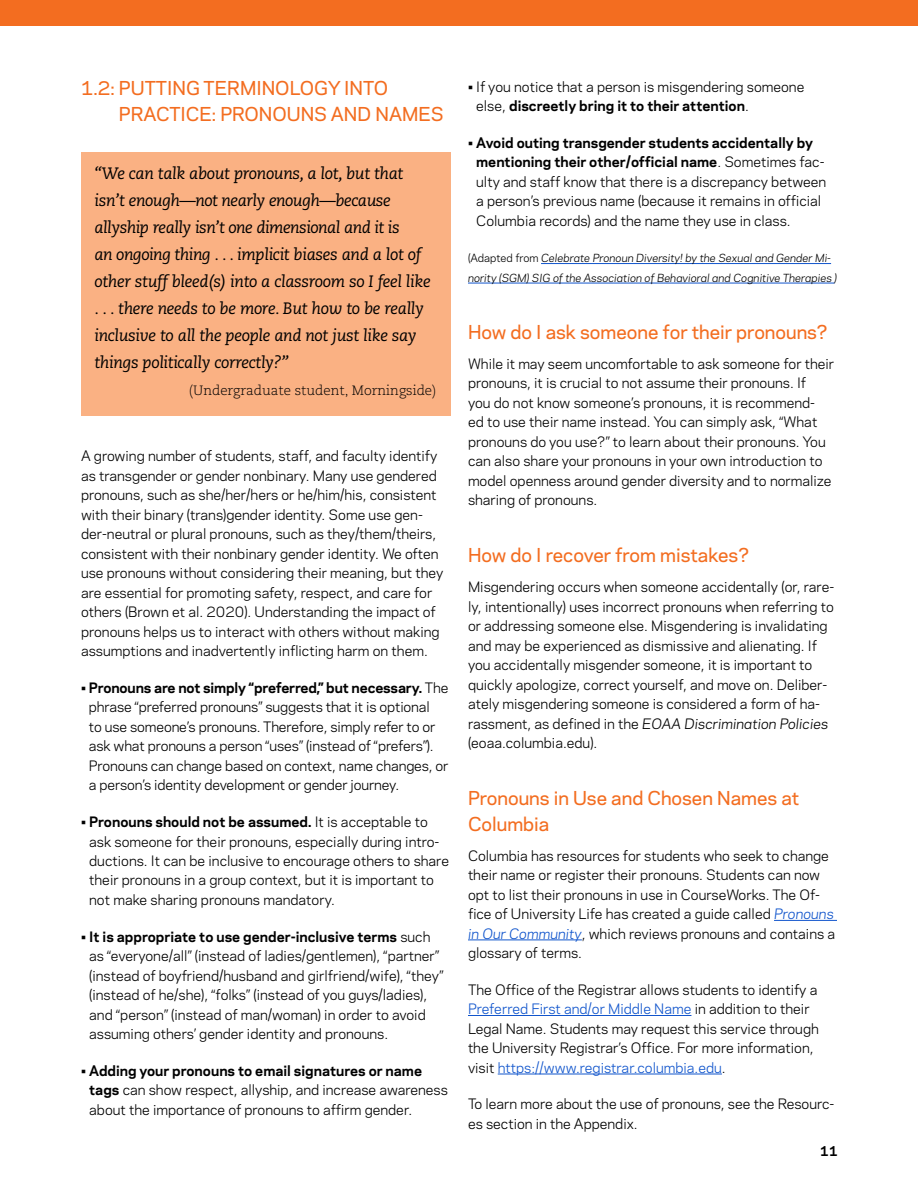
<style>
.page{position:relative;width:918px;height:1188px;background:#fff}
.page>*{position:absolute;margin:0;border:0;box-sizing:border-box;transform-origin:0 0}
.t1{font:500 18px/25.5px "Galaxie Polaris";color:#f36d20}
.t2{font:italic 16.5px/27px "Caecilia";letter-spacing:-.02em;color:#000}
.t3{font:13.5px/19.5px "Galaxie Polaris";color:#000}
.t4{font:300 13.5px "Caecilia";color:#000}
.t5{font:700 12.75px "Galaxie Polaris";color:#000}
.t6{font:italic 10.5px/19.5px "Galaxie Polaris";color:#000}
.s1{font-weight:700}
.s2{font-style:normal}
.s3{font-style:italic}
.s4{font-style:italic;color:#15c}
.s5{color:#15c}
</style>
<div class="page">
<div style="left:81px;top:152px;width:369px;height:264px;background:#fab183"></div>
<hr style="left:541px;top:263px;width:290px;height:1px;background:#15c">
<hr style="left:468px;top:283px;width:366px;height:1px;background:#15c">
<hr style="left:774px;top:920px;width:63px;height:1px;background:#15c">
<hr style="left:468px;top:940px;width:114px;height:1px;background:#15c">
<hr style="left:468px;top:1015px;width:223px;height:1px;background:#15c">
<hr style="left:498px;top:1074px;width:224px;height:1px;background:#15c">
<div style="left:0;top:0;width:918px;height:26px;background:#f36d20"></div>
<h1 class="t1" style="left:119px;top:75px;width:326px;text-indent:-38px">1.2: PUTTING TERMINOLOGY INTO<br>PRACTICE: PRONOUNS AND NAMES</h1>
<p class="t2" style="left:94px;top:161px;width:338px">“We can talk about pronouns, a lot, but that isn’t enough—not nearly enough—because allyship really isn’t one dimensional and it is<br>an ongoing thing . . . implicit biases and a lot of other stuff bleed(s) into a classroom so I feel like . . . there needs to be more. But how to be really inclusive to all the people and not just like say things politically correctly?”</p>
<p class="t4" style="left:189px;top:383px;width:249px">(Undergraduate student, Morningside)</p>
<p class="t3" style="left:81px;top:446px;width:364px">A growing number of students, staff, and faculty identify as transgender or gender nonbinary. Many use gendered pronouns, such as she/her/hers or he/him/his, consistent with their binary (trans)gender identity. Some use gen&shy;der-neutral or plural pronouns, such as they/them/theirs, consistent with their nonbinary gender identity. We often use pronouns without considering their meaning, but they are essential for promoting safety, respect, and care for others (Brown et al. 2020). Understanding the impact of pronouns helps us to interact with others without making assumptions and inadvertently inflicting harm on them.</p>
<p class="t3" style="left:89px;top:677px;width:361px;text-indent:-8px">• <span class="s1">Pronouns are not simply “preferred,” but necessary.</span> The phrase “preferred pronouns” suggests that it is optional<br>to use someone’s pronouns. Therefore, simply refer to or ask what pronouns a person “uses” (instead of “prefers”).<br>Pronouns can change based on context, name changes, or a person’s identity development or gender journey.</p>
<p class="t3" style="left:89px;top:811px;width:361px;text-indent:-8px">• <span class="s1">Pronouns should not be assumed.</span> It is acceptable to ask someone for their pronouns, especially during intro&shy;ductions. It can be inclusive to encourage others to share their pronouns in a group context, but it is important to not make sharing pronouns mandatory.</p>
<p class="t3" style="left:89px;top:926px;width:356px;text-indent:-8px">• <span class="s1">It is appropriate to use gender-inclusive terms</span> such as “everyone/all” (instead of ladies/gentlemen), “partner” (instead of boyfriend/husband and girlfriend/wife), “they” (instead of he/she), “folks” (instead of you guys/ladies), and “person” (instead of man/woman) in order to avoid assuming others’ gender identity and pronouns.</p>
<p class="t3" style="left:89px;top:1060px;width:360px;text-indent:-8px">• <span class="s1">Adding your pronouns to email signatures or name tags</span> can show respect, allyship, and increase awareness about the importance of pronouns to affirm gender.</p>
<p class="t3" style="left:476px;top:76px;width:330px;text-indent:-8px">• If you notice that a person is misgendering someone else, <span class="s1">discreetly bring it to their attention</span>.</p>
<p class="t3" style="left:476px;top:132px;width:352px;text-indent:-8px">• <span class="s1">Avoid outing transgender students accidentally by mentioning their other/official name</span>. Sometimes fac&shy;ulty and staff know that there is a discrepancy between a person’s previous name (because it remains in official Columbia records) and the name they use in class.</p>
<p class="t6" style="left:468px;top:248px;width:371px"><span class="s2">(Adapted from</span> Celebrate Pronoun Diversity! by the Sexual and Gender Mi&shy;nority (SGM) SIG of the Association of Behavioral and Cognitive Therapies )</p>
<h1 class="t1" style="left:468px;top:318px;width:361px">How do I ask someone for their pronouns?</h1>
<p class="t3" style="left:468px;top:353px;width:368px">While it may seem uncomfortable to ask someone for their pronouns, it is crucial to not assume their pronouns. If<br>you do not know someone’s pronouns, it is recommend&shy;ed to use their name instead. You can simply ask, “What pronouns do you use?” to learn about their pronouns. You can also share your pronouns in your own introduction to model openness around gender diversity and to normalize sharing of pronouns.</p>
<h1 class="t1" style="left:468px;top:542px;width:283px">How do I recover from mistakes?</h1>
<p class="t3" style="left:468px;top:577px;width:368px">Misgendering occurs when someone accidentally (or, rare&shy;ly, intentionally) uses incorrect pronouns when referring to or addressing someone else. Misgendering is invalidating and may be experienced as dismissive and alienating. If you accidentally misgender someone, it is important to quickly apologize, correct yourself, and move on. Deliber&shy;ately misgendering someone is considered a form of ha&shy;rassment, as defined in the <span class="s3">EOAA Discrimination Policies </span>(eoaa.columbia.edu).</p>
<h1 class="t1" style="left:468px;top:785px;width:333px">Pronouns in Use and Chosen Names at<br>Columbia</h1>
<p class="t3" style="left:468px;top:845px;width:369px">Columbia has resources for students who seek to change their name or register their pronouns. Students can now opt to list their pronouns in use in CourseWorks. The Of&shy;fice of University Life has created a guide called <span class="s4">Pronouns in Our Community</span>, which reviews pronouns and contains a glossary of terms.</p>
<p class="t3" style="left:468px;top:979px;width:352px">The Office of the Registrar allows students to identify a <span class="s5">Preferred First and/or Middle Name</span> in addition to their Legal Name. Students may request this service through the University Registrar’s Office. For more information, visit <span class="s5">https://www.registrar.columbia.edu</span>.</p>
<p class="t3" style="left:468px;top:1094px;width:368px">To learn more about the use of pronouns, see the Resourc&shy;es section in the Appendix.</p>
<p class="t5" style="left:820px;top:1142px;width:19px">11</p>
</div>
